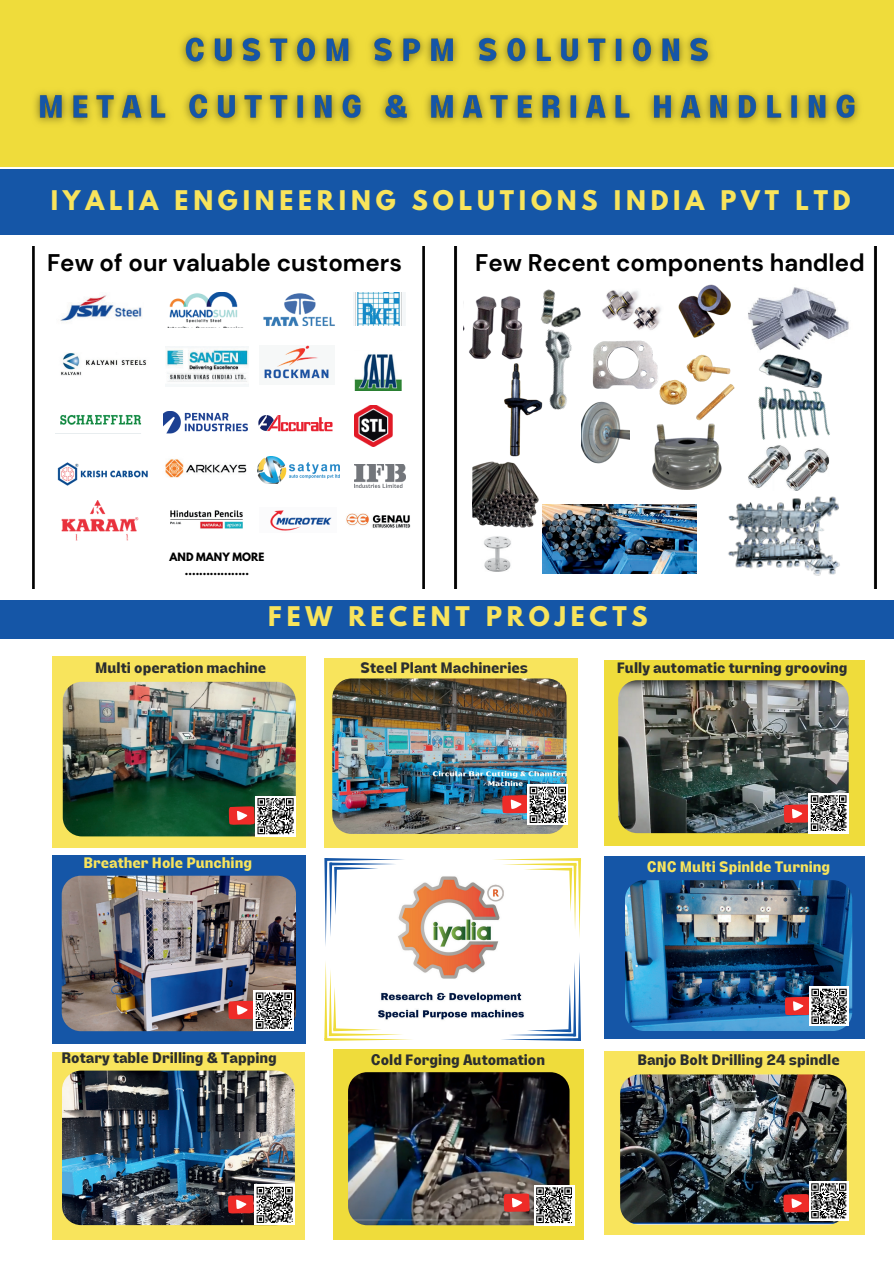
<style>
.page{position:relative;width:894px;height:1264px;background:#fff}
.page>*{position:absolute;margin:0;border:0;box-sizing:border-box;transform-origin:0 0}
.t1{font:700 24px "League Spartan";letter-spacing:.2em;color:#f8e45c}
.t2{font:700 24px "DM Sans";color:#000}
.t3{font:700 15px "Lazord";color:#2a2d2f}
.t4{font:700 15px "Lazord";color:#f8e45c}
.t5{font:700 10.2px/14px "League Spartan";color:#000;text-align:center}
</style>
<div class="page">
<img style="left:401px;top:876px;width:99px;height:144px">
<div style="left:52px;top:656px;width:253px;height:192px;background:#f8e45c"></div>
<img style="left:63px;top:681px;width:233px;height:155px;border-radius:19px">
<svg style="left:255px;top:796px;width:41px;height:40px"></svg>
<svg style="left:229px;top:797px;width:65px;height:37px"></svg>
<div style="left:604px;top:659px;width:260px;height:186px;background:#efdc3b"></div>
<img style="left:618px;top:680px;width:230px;height:153px;border-radius:19px">
<div style="left:808px;top:793px;width:40px;height:40px;background:#fff"></div>
<svg style="left:783px;top:794px;width:64px;height:37px"></svg>
<div style="left:52px;top:855px;width:253px;height:188px;background:#1556a7"></div>
<img style="left:62px;top:875px;width:234px;height:156px;border-radius:19px">
<div style="left:253px;top:990px;width:41px;height:40px;background:#fff"></div>
<svg style="left:228px;top:991px;width:65px;height:38px"></svg>
<div style="left:604px;top:855px;width:260px;height:183px;background:#1556a7"></div>
<img style="left:625px;top:880px;width:227px;height:150px">
<div style="left:809px;top:986px;width:39px;height:40px;background:#fff"></div>
<svg style="left:784px;top:988px;width:63px;height:36px"></svg>
<div style="left:324px;top:658px;width:253px;height:190px;background:#f8e45c"></div>
<img style="left:332px;top:678px;width:234px;height:156px;border-radius:19px">
<div style="left:527px;top:784px;width:41px;height:41px;background:#fff"></div>
<svg style="left:502px;top:786px;width:64px;height:37px"></svg>
<div style="left:52px;top:1051px;width:252px;height:188px;background:#f8e45c"></div>
<img style="left:62px;top:1070px;width:233px;height:155px;border-radius:19px">
<div style="left:254px;top:1184px;width:41px;height:41px;background:#fff"></div>
<svg style="left:228px;top:1186px;width:65px;height:37px"></svg>
<div style="left:604px;top:1050px;width:260px;height:184px;background:#f8e45c"></div>
<img style="left:620px;top:1074px;width:226px;height:150px;border-radius:19px">
<svg style="left:808px;top:1181px;width:40px;height:39px"></svg>
<svg style="left:783px;top:1182px;width:64px;height:36px"></svg>
<div style="left:333px;top:1049px;width:250px;height:190px;background:#efdc3b"></div>
<img style="left:348px;top:1072px;width:221px;height:153px">
<svg style="left:503px;top:1193px;width:26px;height:19px"></svg>
<svg style="left:534px;top:1185px;width:40px;height:40px"></svg>
<svg style="left:535px;top:1186px;width:38px;height:37px"></svg>
<div style="left:0;top:170px;width:893px;height:65px;background:#1556a7"></div>
<div style="left:0;top:599px;width:893px;height:39px;background:#1556a7"></div>
<svg style="left:324px;top:858px;width:81px;height:88px"></svg>
<svg style="left:500px;top:953px;width:81px;height:87px"></svg>
<svg style="left:492px;top:858px;width:89px;height:80px"></svg>
<svg style="left:324px;top:960px;width:89px;height:80px"></svg>
<img style="left:33px;top:246px;width:391px;height:342px">
<img style="left:454px;top:246px;width:421px;height:342px">
<div style="left:0;top:0;width:893px;height:166px;background:#efdc3b"></div>
<img style="left:34px;top:34px;width:826px;height:90px">
<h1 class="t1" style="left:51px;top:182px;width:801px">IYALIA ENGINEERING SOLUTIONS INDIA PVT LTD</h1>
<h1 class="t2" style="left:47px;top:247px;width:356px">Few of our valuable customers</h1>
<h1 class="t2" style="left:475px;top:247px;width:391px">Few Recent components handled</h1>
<p class="t5" style="left:169px;top:550px;width:96px">AND MANY MORE ..................</p>
<h1 class="t1" style="left:268px;top:597px;width:380px">FEW RECENT PROJECTS</h1>
<p class="t3" style="left:95px;top:657px;width:173px">Multi operation machine</p>
<p class="t3" style="left:616px;top:657px;width:232px">Fully automatic turning grooving</p>
<p class="t3" style="left:360px;top:657px;width:169px">Steel Plant Machineries</p>
<p class="t4" style="left:83px;top:852px;width:170px">Breather Hole Punching</p>
<p class="t4" style="left:646px;top:856px;width:185px">CNC Multi Spinlde Turning</p>
<p class="t3" style="left:62px;top:1047px;width:217px">Rotary table Drilling &amp; Tapping</p>
<p class="t3" style="left:371px;top:1049px;width:176px">Cold Forging Automation</p>
<p class="t3" style="left:637px;top:1049px;width:204px">Banjo Bolt Drilling 24 spindle</p>
</div>
